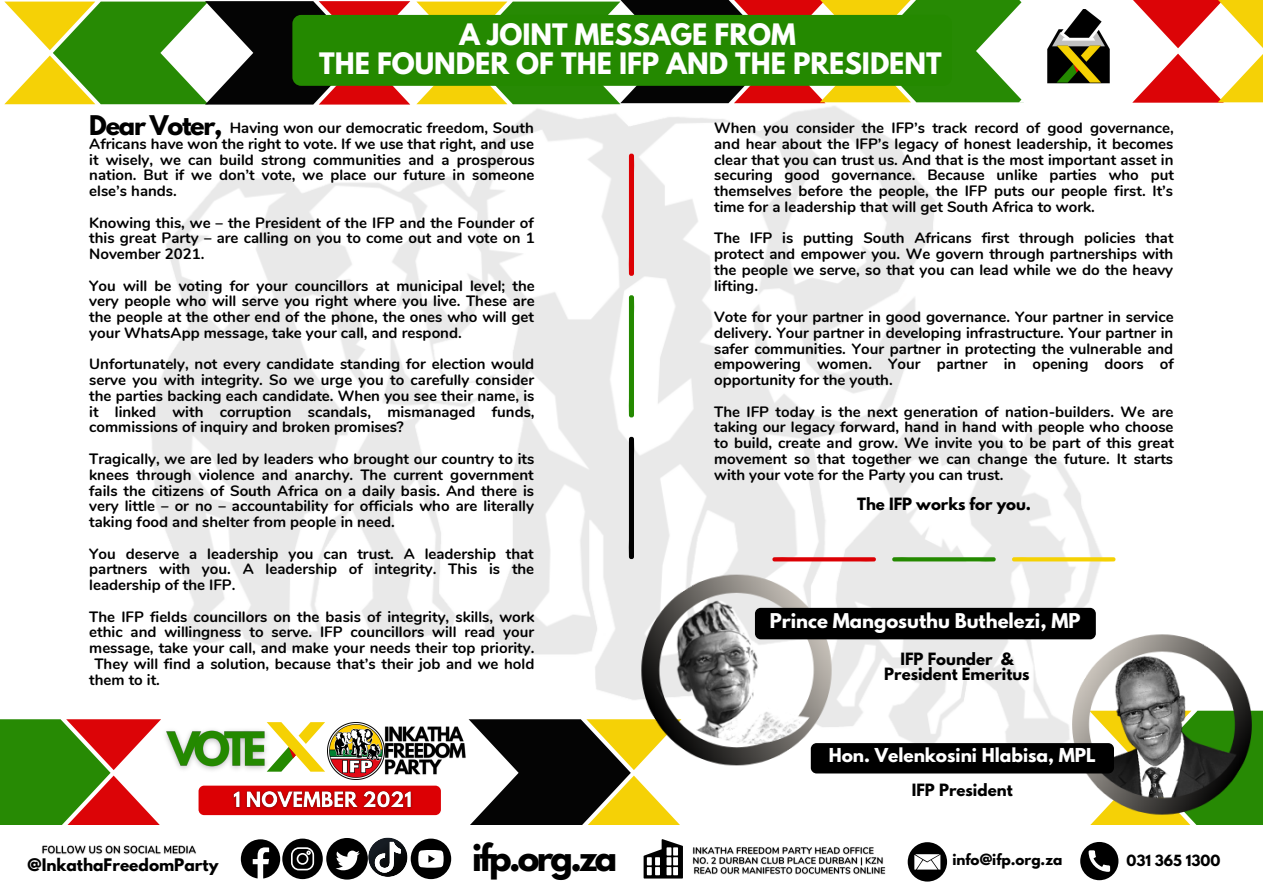
<style>
.page{position:relative;width:1263px;height:894px;background:#fff}
.page>*{position:absolute;margin:0;border:0;box-sizing:border-box;transform-origin:0 0}
.t1{font:700 32.85px "League Spartan";letter-spacing:-.08em;color:#000}
.t2{font:700 26.1px "League Spartan";color:#fff}
.t3{font:700 24px "League Spartan";letter-spacing:-.055em;color:#000}
.t4{font:700 18px "League Spartan";color:#fff}
.t5{font:700 16.95px "League Spartan";color:#fff}
.t6{font:700 15.3px "League Spartan";color:#000}
.t7{font:700 15px/15.8px "Nunito";color:#000;text-align:justify}
.t8{font:700 15px "League Spartan";color:#000}
.t9{font:700 13.65px "League Spartan";color:#000}
</style>
<div class="page">
<img style="left:111px;top:104px;width:1004px;height:638px">
<svg style="left:469px;top:719px;width:210px;height:105px"></svg>
<img style="left:623px;top:566px;width:221px;height:211px">
<img style="left:1059px;top:625px;width:202px;height:199px">
<svg style="left:629px;top:153px;width:5px;height:124px"></svg>
<svg style="left:629px;top:294px;width:5px;height:124px"></svg>
<svg style="left:629px;top:436px;width:5px;height:124px"></svg>
<svg style="left:772px;top:557px;width:105px;height:4px"></svg>
<svg style="left:891px;top:557px;width:105px;height:4px"></svg>
<svg style="left:1011px;top:557px;width:105px;height:4px"></svg>
<svg style="left:0;top:719px;width:161px;height:105px"></svg>
<img style="left:327px;top:722px;width:57px;height:57px">
<div style="left:199px;top:785px;width:242px;height:29px;background:#dc0004;border-radius:6px"></div>
<img style="left:222px;top:785px;width:194px;height:31px">
<svg style="left:275px;top:722px;width:50px;height:49px"></svg>
<div style="left:755px;top:607px;width:341px;height:32px;background:#000;border-radius:6px"></div>
<div style="left:811px;top:742px;width:303px;height:31px;background:#000;border-radius:6px"></div>
<svg style="left:241px;top:838px;width:82px;height:40px"></svg>
<div style="left:326px;top:837px;width:42px;height:42px;background:#000;border-radius:50%"></div>
<svg style="left:336px;top:850px;width:24px;height:20px"></svg>
<svg style="left:368px;top:837px;width:83px;height:41px"></svg>
<svg style="left:1080px;top:842px;width:38px;height:37px"></svg>
<svg style="left:908px;top:842px;width:39px;height:39px"></svg>
<svg style="left:644px;top:839px;width:39px;height:39px"></svg>
<svg style="left:4px;top:1px;width:406px;height:103px"></svg>
<div style="left:292px;top:15px;width:660px;height:71px;background:#248900;border-radius:9px"></div>
<svg style="left:416px;top:0;width:847px;height:104px"></svg>
<img style="left:42px;top:845px;width:154px;height:10px">
<img style="left:382px;top:723px;width:88px;height:59px">
<img style="left:158px;top:720px;width:117px;height:71px">
<img style="left:693px;top:867px;width:193px;height:8px">
<img style="left:692px;top:847px;width:182px;height:4px">
<img style="left:692px;top:851px;width:193px;height:18px">
<p class="t2" style="left:460px;top:22px;width:338px">A JOINT MESSAGE FROM</p>
<p class="t2" style="left:319px;top:51px;width:624px">THE FOUNDER OF THE IFP AND THE PRESIDENT</p>
<p class="t3" style="left:89px;top:113px;width:135px">Dear Voter,</p>
<p class="t7" style="left:89px;top:120px;width:447px;text-indent:141px">Having won our democratic freedom, South Africans have won the right to vote. If we use that right, and use it wisely, we can build strong communities and a prosperous nation. But if we don’t vote, we place our future in someone else’s hands.</p>
<p class="t7" style="left:89px;top:215px;width:447px">Knowing this, we – the President of the IFP and the Founder of this great Party – are calling on you to come out and vote on 1<br>November 2021.</p>
<p class="t7" style="left:89px;top:278px;width:447px">You will be voting for your councillors at municipal level; the very people who will serve you right where you live. These are the people at the other end of the phone, the ones who will get your WhatsApp message, take your call, and respond.</p>
<p class="t7" style="left:89px;top:356px;width:447px">Unfortunately, not every candidate standing for election would serve you with integrity. So we urge you to carefully consider the parties backing each candidate. When you see their name, is it linked with corruption scandals, mismanaged funds, commissions of inquiry and broken promises?</p>
<p class="t7" style="left:89px;top:451px;width:447px">Tragically, we are led by leaders who brought our country to its knees through violence and anarchy. The current government fails the citizens of South Africa on a daily basis. And there is very little – or no – accountability for officials who are literally taking food and shelter from people in need.</p>
<p class="t7" style="left:89px;top:545px;width:446px">You deserve a leadership you can trust. A leadership that partners with you. A leadership of integrity. This is the leadership of the IFP.</p>
<p class="t7" style="left:89px;top:608px;width:447px">The IFP fields councillors on the basis of integrity, skills, work</p>
<p class="t7" style="left:89px;top:624px;width:446px">ethic and willingness to serve. IFP councillors will read your</p>
<p class="t7" style="left:89px;top:640px;width:447px">message, take your call, and make your needs their top priority.</p>
<p class="t7" style="left:94px;top:656px;width:441px">They will find a solution, because that’s their job and we hold</p>
<p class="t7" style="left:89px;top:671px;width:72px">them to it.</p>
<p class="t7" style="left:714px;top:120px;width:461px">When you consider the IFP’s track record of good governance, and hear about the IFP’s legacy of honest leadership, it becomes clear that you can trust us. And that is the most important asset in securing good governance. Because unlike parties who put themselves before the people, the IFP puts our people first. It’s time for a leadership that will get South Africa to work.</p>
<p class="t7" style="left:714px;top:230px;width:461px">The IFP is putting South Africans first through policies that protect and empower you. We govern through partnerships with the people we serve, so that you can lead while we do the heavy lifting.</p>
<p class="t7" style="left:714px;top:309px;width:461px">Vote for your partner in good governance. Your partner in service delivery. Your partner in developing infrastructure. Your partner in safer communities. Your partner in protecting the vulnerable and empowering women. Your partner in opening doors of opportunity for the youth.</p>
<p class="t7" style="left:714px;top:404px;width:461px">The IFP today is the next generation of nation-builders. We are taking our legacy forward, hand in hand with people who choose to build, create and grow. We invite you to be part of this great movement so that together we can change the future. It starts with your vote for the Party you can trust.</p>
<p class="t8" style="left:857px;top:496px;width:176px">The IFP works for you.</p>
<p class="t4" style="left:770px;top:611px;width:312px">Prince Mangosuthu Buthelezi, MP</p>
<p class="t8" style="left:900px;top:651px;width:114px">IFP Founder &amp;</p>
<p class="t8" style="left:884px;top:666px;width:147px">President Emeritus</p>
<p class="t5" style="left:829px;top:746px;width:269px">Hon. Velenkosini Hlabisa, MPL</p>
<p class="t8" style="left:912px;top:782px;width:102px">IFP President</p>
<p class="t1" style="left:472px;top:841px;width:147px">ifp.org.za</p>
<p class="t6" style="left:28px;top:857px;width:192px">@InkathaFreedomParty</p>
<p class="t9" style="left:952px;top:852px;width:111px">info@ifp.org.za</p>
<p class="t9" style="left:1126px;top:853px;width:95px">031 365 1300</p>
</div>
